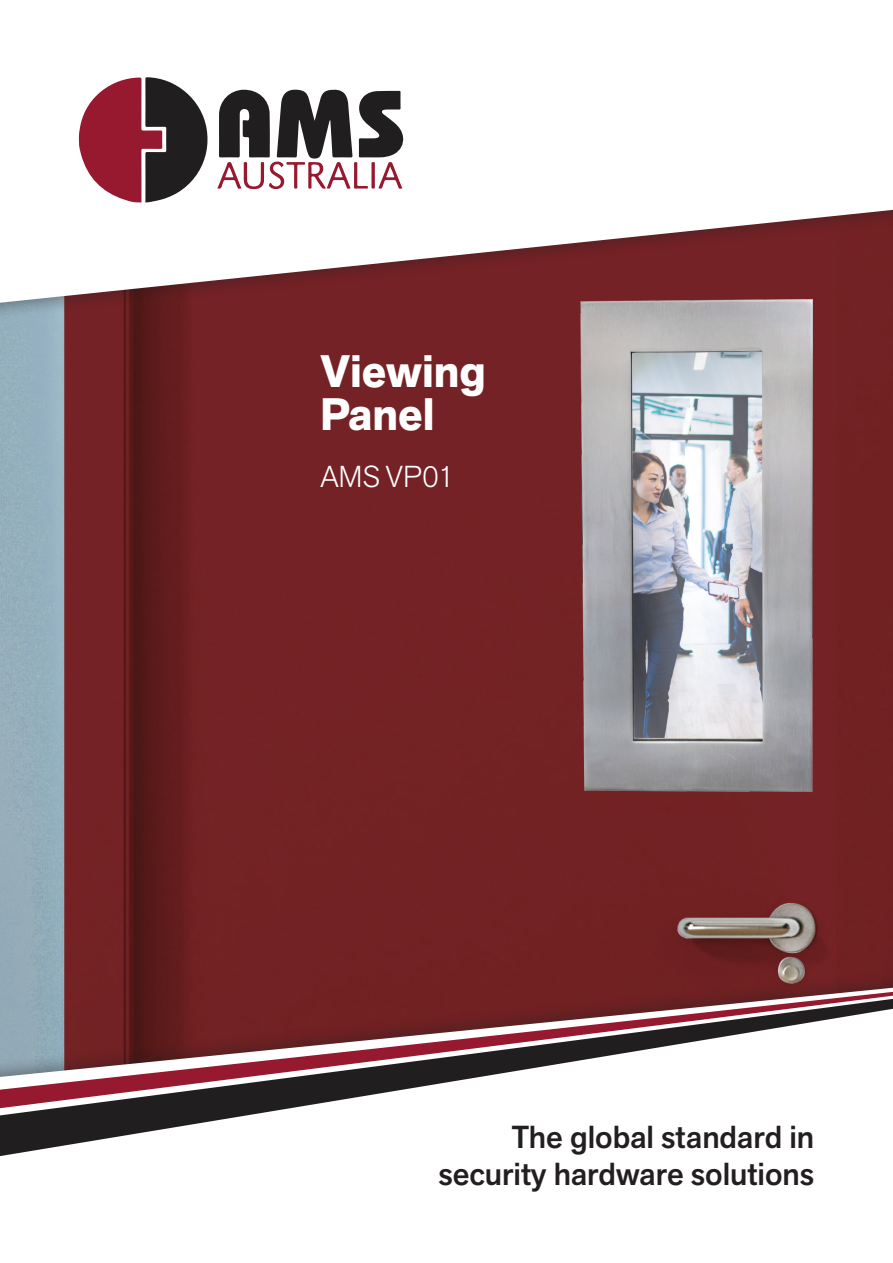
<style>
.page{position:relative;width:893px;height:1263px;background:#fff}
.page>*{position:absolute;margin:0;border:0;box-sizing:border-box;transform-origin:0 0}
.t1{font:700 45px/43.8px "Akzid Grtsk Next";color:#fff}
.t2{font:500 31.5px/37.8px "Akzid Grtsk Next";color:#231f20;text-align:right}
.t3{font:300 30px "Akzid Grtsk Next";color:#fff}
</style>
<div class="page">
<img style="left:0;top:326px;width:893px;height:640px">
<div style="left:0;top:0;width:893px;height:326px;background:#231f20;opacity:.4"></div>
<svg style="left:0;top:0;width:893px;height:303px"></svg>
<div style="left:0;top:966px;width:893px;height:297px;background:#231f20;opacity:.4"></div>
<svg style="left:79px;top:77px;width:324px;height:125px"></svg>
<svg style="left:0;top:999px;width:893px;height:10px;background:#7b3d40"></svg>
<svg style="left:0;top:1009px;width:893px;height:254px"></svg>
<img style="left:512px;top:227px;width:381px;height:617px">
<h1 class="t1" style="left:320px;top:350px;width:167px">Viewing<br>Panel</h1>
<p class="t3" style="left:320px;top:457px;width:136px">AMS VP01</p>
<p class="t2" style="left:438px;top:1118px;width:377px">The global standard in security hardware solutions</p>
</div>
